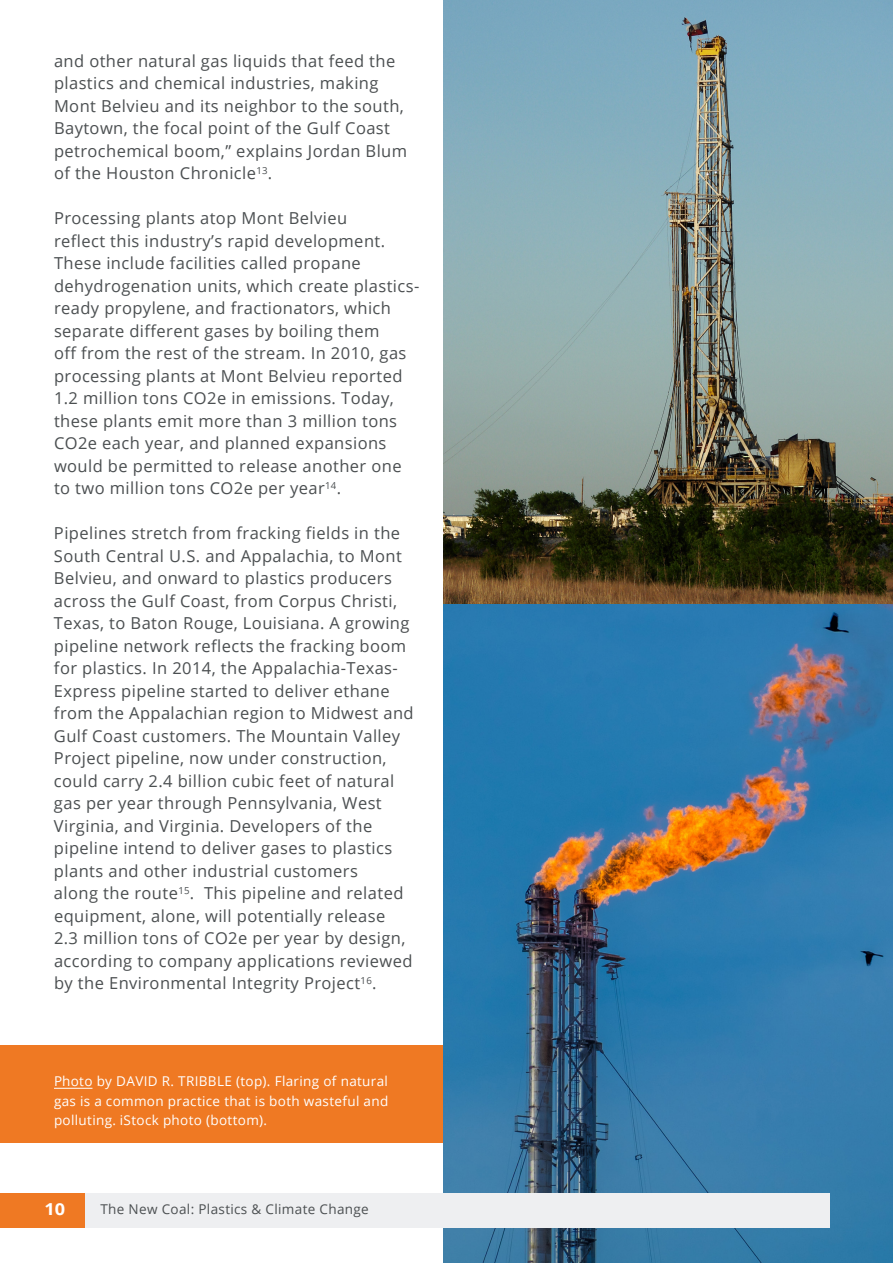
<style>
.page{position:relative;width:893px;height:1263px;background:#fff}
.page>*{position:absolute;margin:0;border:0;box-sizing:border-box;transform-origin:0 0}
.plastics_final_parag{font:16.5px/22.5px "Open Sans";letter-spacing:.025em;color:#4b4f51}
.t1{font:700 16.5px "Open Sans";color:#fff;scale:1.1 1}
.plastics_final_parag-2{font:13.5px/19.5px "Open Sans";letter-spacing:.025em;color:#fff;text-align:justify}
.t2{font:13.5px "Open Sans";letter-spacing:.025em;color:#4b4f51}
</style>
<div class="page">
<div style="left:0;top:1046px;width:467px;height:97px;background:#ef7923"></div>
<img style="left:444px;top:0;width:449px;height:604px">
<img style="left:444px;top:604px;width:449px;height:659px">
<div style="left:0;top:1193px;width:85px;height:34px;background:#ef7923"></div>
<div style="left:85px;top:1193px;width:744px;height:34px;background:#eeeff1"></div>
<hr style="left:54px;top:1088px;width:39px;height:1px;background:#fff">
<p class="plastics_final_parag" style="left:54px;top:49px;width:355px">and other natural gas liquids that feed the plastics and chemical industries, making Mont Belvieu and its neighbor to the south, Baytown, the focal point of the Gulf Coast petrochemical boom,” explains Jordan Blum of the Houston Chronicle<sup>13</sup>.</p>
<p class="plastics_final_parag" style="left:54px;top:206px;width:367px">Processing plants atop Mont Belvieu<br>reflect this industry’s rapid development.<br>These include facilities called propane dehydrogenation units, which create plastics&shy;ready propylene, and fractionators, which separate different gases by boiling them<br>off from the rest of the stream. In 2010, gas processing plants at Mont Belvieu reported 1.2 million tons CO2e in emissions. Today, these plants emit more than 3 million tons CO2e each year, and planned expansions would be permitted to release another one to two million tons CO2e per year<sup>14</sup>.</p>
<p class="plastics_final_parag" style="left:54px;top:521px;width:361px">Pipelines stretch from fracking fields in the South Central U.S. and Appalachia, to Mont Belvieu, and onward to plastics producers across the Gulf Coast, from Corpus Christi, Texas, to Baton Rouge, Louisiana. A growing pipeline network reflects the fracking boom for plastics. In 2014, the Appalachia-Texas-Express pipeline started to deliver ethane from the Appalachian region to Midwest and Gulf Coast customers. The Mountain Valley Project pipeline, now under construction, could carry 2.4 billion cubic feet of natural gas per year through Pennsylvania, West Virginia, and Virginia. Developers of the pipeline intend to deliver gases to plastics plants and other industrial customers<br>along the route<sup>15</sup>. This pipeline and related equipment, alone, will potentially release<br>2.3 million tons of CO2e per year by design, according to company applications reviewed by the Environmental Integrity Project<sup>16</sup>.</p>
<p class="plastics_final_parag-2" style="left:54px;top:1071px;width:336px">Photo by DAVID R. TRIBBLE (top). Flaring of natural gas is a common practice that is both wasteful and polluting. iStock photo (bottom).</p>
<p class="t1" style="left:44px;top:1197px;width:20px">10</p>
<p class="t2" style="left:100px;top:1200px;width:270px">The New Coal: Plastics &amp; Climate Change</p>
</div>
